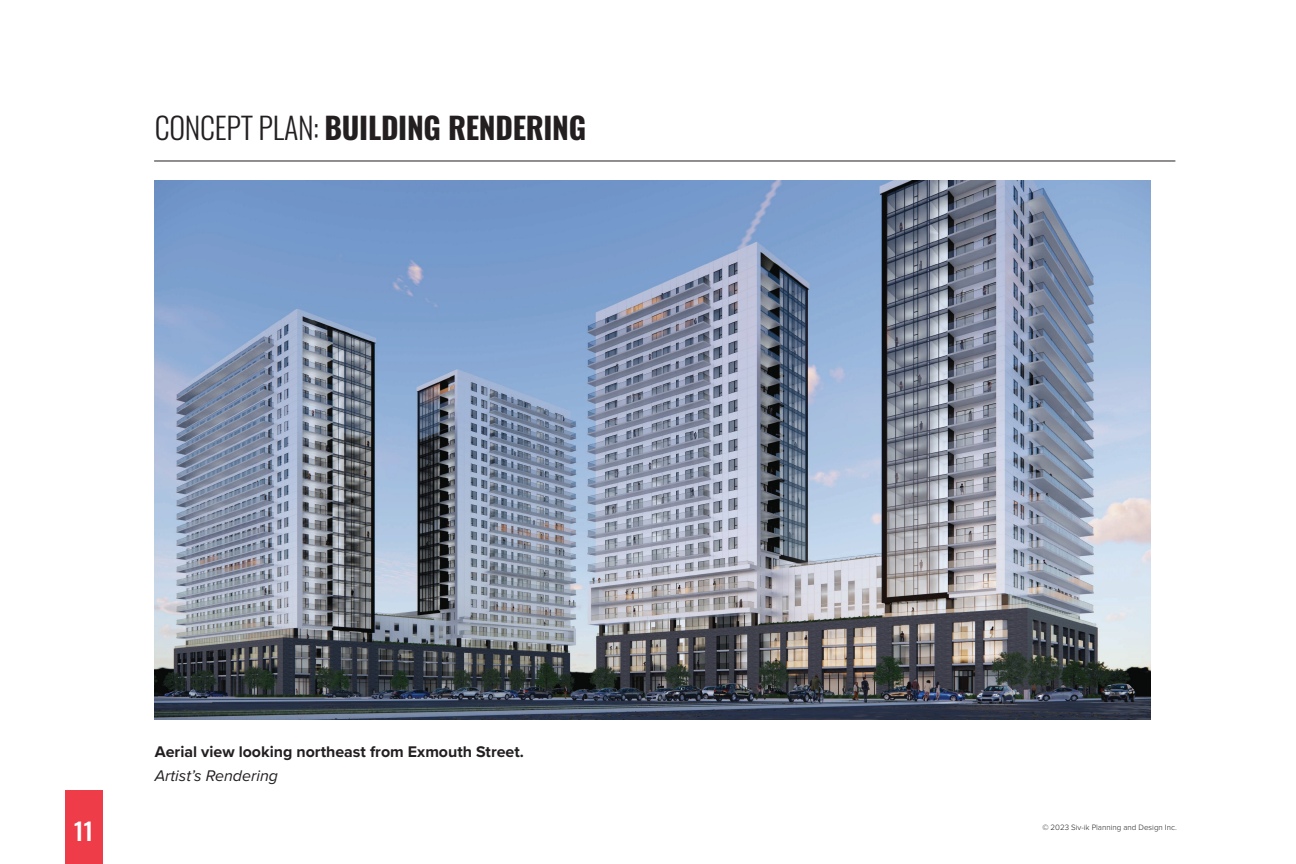
<style>
.page{position:relative;width:1296px;height:864px;background:#fff}
.page>*{position:absolute;margin:0;border:0;box-sizing:border-box;transform-origin:0 0}
.Heading_1{font:700 30px "Oswald";letter-spacing:-.01em;color:#231f20}
.t1{font:500 24px "Oswald";color:#fff}
.Body_Text_Copy{font:700 16px "Proxima Nova";color:#231f20}
.Body_Text_Copy-2{font:italic 16px "Proxima Nova";color:#231f20}
.t2{font:300 8px "Proxima Nova";color:#231f20}
.s1{font-weight:300}
</style>
<div class="page">
<div style="left:65px;top:790px;width:38px;height:74px;background:#ee3d48"></div>
<hr style="left:154px;top:161px;width:1021px;height:1px;background:#231f20">
<img style="left:155px;top:180px;width:995px;height:539px">
<h1 class="Heading_1" style="left:155px;top:112px;width:433px"><span class="s1">CONCEPT PLAN:</span> BUILDING RENDERING</h1>
<p class="Body_Text_Copy" style="left:155px;top:740px;width:371px">Aerial view looking northeast from Exmouth Street.</p>
<p class="Body_Text_Copy-2" style="left:155px;top:764px;width:125px">Artist’s Rendering</p>
<h2 class="t1" style="left:74px;top:819px;width:20px">11</h2>
<p class="t2" style="left:1042px;top:821px;width:136px">© 2023 Siv-ik Planning and Design Inc.</p>
</div>
